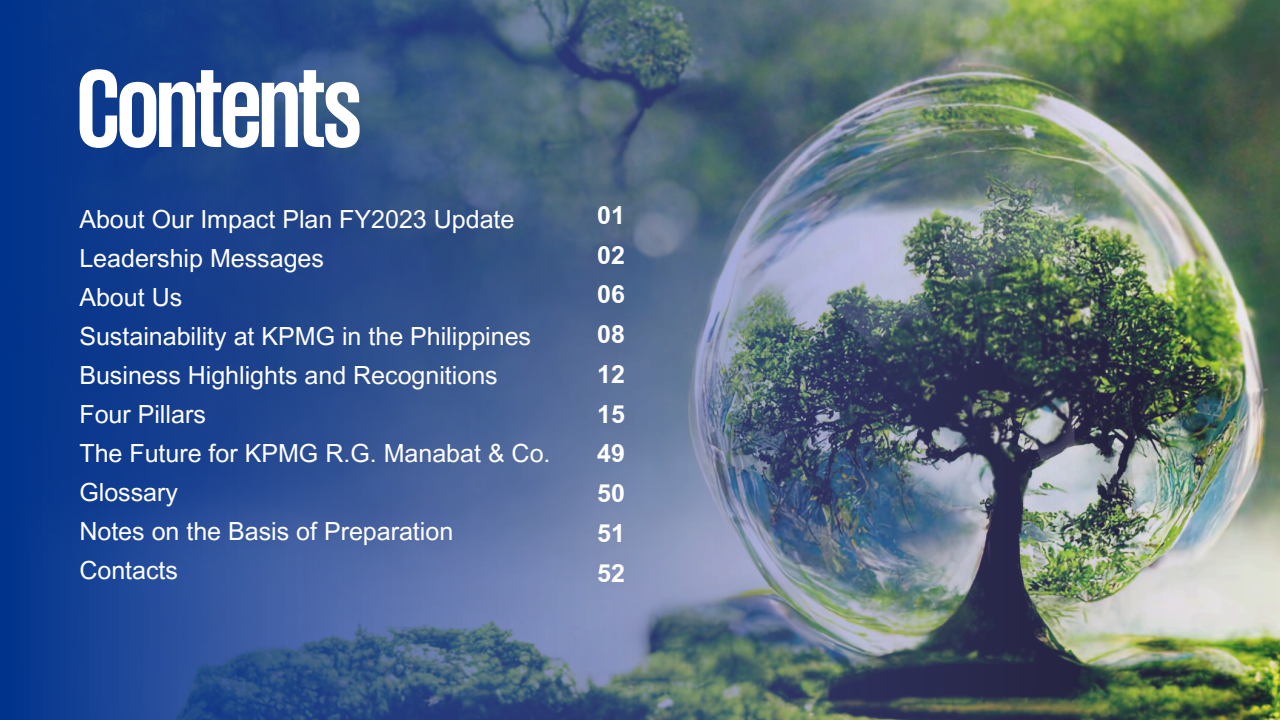
<style>
.page{position:relative;width:1280px;height:720px;background:#fff}
.page>*{position:absolute;margin:0;border:0;box-sizing:border-box;transform-origin:0 0}
.t1{font:700 113.4px "KPMG";letter-spacing:-.03em;color:#fff}
.t2{font:25px "Arial MT Pro";color:#fff}
.t3{font:25px/39.8px "Arial GEO Bold";color:#fff;text-align:justify}
</style>
<div class="page">
<img style="left:0;top:0;width:1280px;height:720px">
<p class="t1" style="left:76px;top:44px;width:287px">Contents</p>
<h1 class="t2" style="left:79px;top:210px;width:436px">About Our Impact Plan FY2023 Update</h1>
<p class="t2" style="left:79px;top:249px;width:246px">Leadership Messages</p>
<p class="t2" style="left:79px;top:288px;width:104px">About Us</p>
<p class="t2" style="left:79px;top:327px;width:453px">Sustainability at KPMG in the Philippines</p>
<p class="t2" style="left:79px;top:366px;width:420px">Business Highlights and Recognitions</p>
<p class="t2" style="left:79px;top:405px;width:128px">Four Pillars</p>
<p class="t2" style="left:79px;top:444px;width:472px">The Future for KPMG R.G. Manabat &amp; Co.</p>
<p class="t2" style="left:79px;top:483px;width:100px">Glossary</p>
<p class="t2" style="left:79px;top:522px;width:375px">Notes on the Basis of Preparation</p>
<p class="t2" style="left:79px;top:561px;width:100px">Contacts</p>
<p class="t3" style="left:597px;top:197px;width:29px">01<br>02<br>06<br>08<br>12<br>15<br>49<br>50<br>51<br>52</p>
</div>
